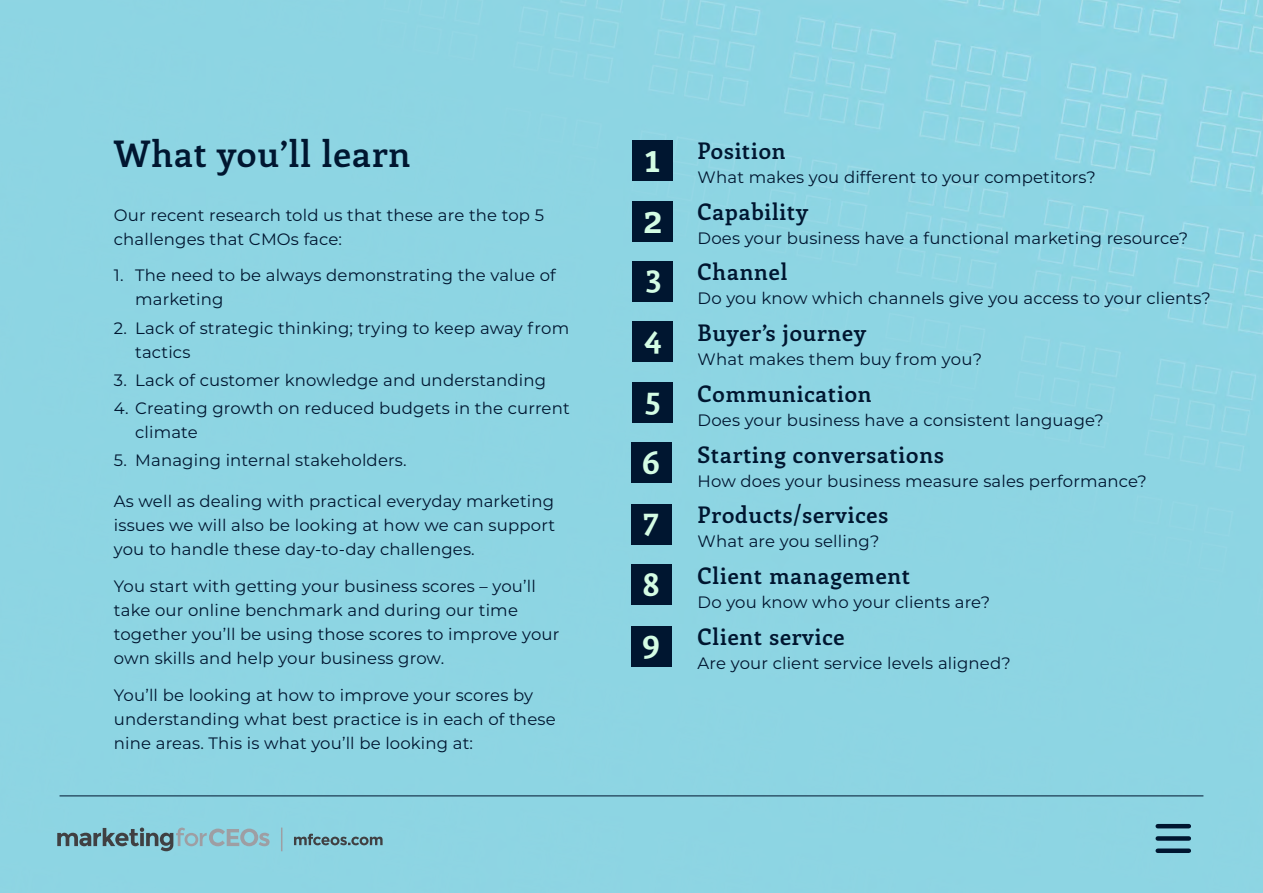
<style>
.page{position:relative;width:1263px;height:893px;background:#8dd5e3}
.page>*{position:absolute;margin:0;border:0;box-sizing:border-box;transform-origin:0 0}
.t1{font:600 40.5px/60.8px "Enriqueta";color:#d4fce4}
.t2{font:600 36px "Enriqueta";letter-spacing:.03em;color:#001630}
.t3{font:700 31.5px/60.8px "Enriqueta";color:#d4fce4}
.t4{font:600 22.5px "Enriqueta";letter-spacing:.04em;color:#001630}
.t5{font:16.5px/24px "Montserrat";letter-spacing:.01em;color:#001630}
</style>
<div class="page">
<hr style="left:60px;top:795px;width:1143px;height:1px;background:#001630">
<div style="left:633px;top:140px;width:40px;height:41px;background:#001630"></div>
<div style="left:633px;top:201px;width:40px;height:41px;background:#001630"></div>
<div style="left:633px;top:261px;width:40px;height:40px;background:#001630"></div>
<div style="left:633px;top:322px;width:40px;height:40px;background:#001630"></div>
<div style="left:633px;top:382px;width:40px;height:41px;background:#001630"></div>
<div style="left:631px;top:442px;width:40px;height:41px;background:#001630"></div>
<div style="left:631px;top:504px;width:40px;height:41px;background:#001630"></div>
<div style="left:631px;top:564px;width:40px;height:40px;background:#001630"></div>
<div style="left:631px;top:626px;width:40px;height:40px;background:#001630"></div>
<hr style="left:1158px;top:824px;width:31px;height:4px;background:#001630">
<div style="left:1158px;top:836px;width:31px;height:5px;background:#001630"></div>
<div style="left:1158px;top:848px;width:31px;height:5px;background:#001630"></div>
<svg style="left:294px;top:834px;width:89px;height:11px"></svg>
<svg style="left:57px;top:827px;width:213px;height:24px"></svg>
<svg style="left:281px;top:827px;width:1px;height:24px"></svg>
<h2 class="t2" style="left:114px;top:129px;width:298px">What you’ll learn</h2>
<p class="t5" style="left:114px;top:202px;width:432px">Our recent research told us that these are the top 5 challenges that CMOs face:</p>
<p class="t5" style="left:135px;top:263px;width:422px;text-indent:-21px">1. The need to be always demonstrating the value of marketing</p>
<p class="t5" style="left:135px;top:315px;width:435px;text-indent:-21px">2. Lack of strategic thinking; trying to keep away from tactics</p>
<p class="t5" style="left:114px;top:367px;width:434px">3. Lack of customer knowledge and understanding</p>
<p class="t5" style="left:135px;top:396px;width:436px;text-indent:-21px">4. Creating growth on reduced budgets in the current climate</p>
<p class="t5" style="left:114px;top:448px;width:294px">5. Managing internal stakeholders.</p>
<p class="t5" style="left:114px;top:489px;width:443px;text-align:justify">As well as dealing with practical everyday marketing issues we will also be looking at how we can support you to handle these day-to-day challenges.</p>
<p class="t5" style="left:114px;top:574px;width:447px">You start with getting your business scores – you’ll take our online benchmark and during our time together you’ll be using those scores to improve your own skills and help your business grow.</p>
<p class="t5" style="left:114px;top:682px;width:443px">You’ll be looking at how to improve your scores by understanding what best practice is in each of these nine areas. This is what you’ll be looking at:</p>
<h1 class="t1" style="left:643px;top:126px;width:20px">1<br>2</h1>
<h3 class="t3" style="left:644px;top:244px;width:19px;text-align:justify">3<br>4<br>5</h3>
<h3 class="t3" style="left:642px;top:434px;width:19px;line-height:56.2px">6<br>7</h3>
<h3 class="t3" style="left:643px;top:555px;width:18px;line-height:56.2px">8<br>9</h3>
<h3 class="t4" style="left:698px;top:135px;width:89px">Position</h3>
<p class="t5" style="left:698px;top:164px;width:400px">What makes you different to your competitors?</p>
<h3 class="t4" style="left:698px;top:196px;width:112px">Capability</h3>
<p class="t5" style="left:698px;top:225px;width:492px">Does your business have a functional marketing resource?</p>
<h3 class="t4" style="left:698px;top:257px;width:91px">Channel</h3>
<p class="t5" style="left:698px;top:286px;width:515px">Do you know which channels give you access to your clients?</p>
<h3 class="t4" style="left:698px;top:317px;width:170px">Buyer’s journey</h3>
<p class="t5" style="left:698px;top:347px;width:286px">What makes them buy from you?</p>
<h3 class="t4" style="left:698px;top:378px;width:175px">Communication</h3>
<p class="t5" style="left:698px;top:407px;width:408px">Does your business have a consistent language?</p>
<h3 class="t4" style="left:698px;top:439px;width:248px">Starting conversations</h3>
<p class="t5" style="left:698px;top:468px;width:451px">How does your business measure sales performance?</p>
<h3 class="t4" style="left:698px;top:500px;width:192px">Products/services</h3>
<p class="t5" style="left:698px;top:529px;width:183px">What are you selling?</p>
<h3 class="t4" style="left:698px;top:561px;width:214px">Client management</h3>
<p class="t5" style="left:698px;top:590px;width:294px">Do you know who your clients are?</p>
<h3 class="t4" style="left:698px;top:621px;width:148px">Client service</h3>
<p class="t5" style="left:698px;top:650px;width:315px">Are your client service levels aligned?</p>
</div>
